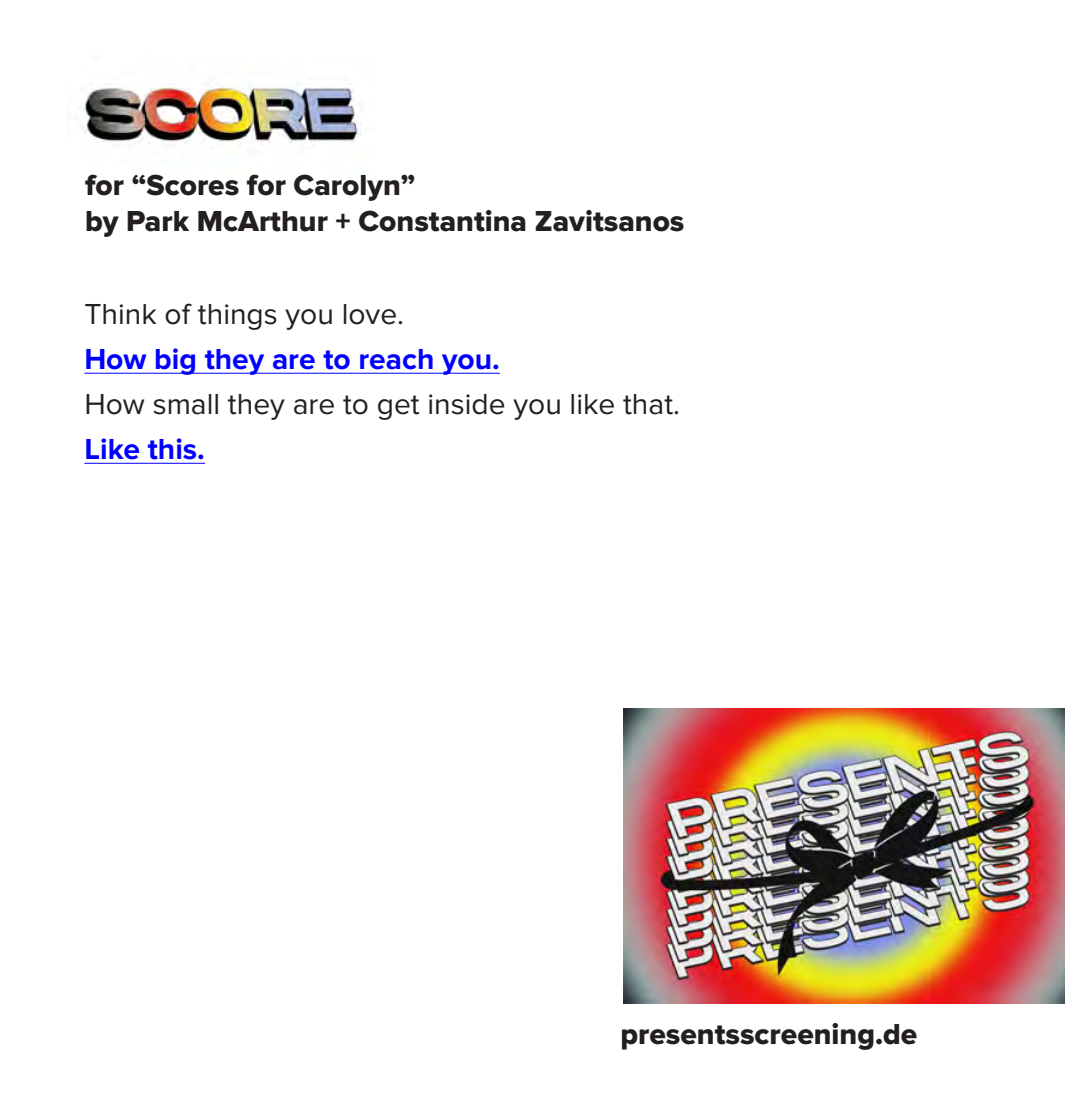
<style>
.page{position:relative;width:1065px;height:1117px;background:#fff}
.page>*{position:absolute;margin:0;border:0;box-sizing:border-box;transform-origin:0 0}
.t1{font:30px/36px "Proxima Nova Extrabld";color:#231f20}
.t2{font:30px "Proxima Nova";color:#231f20}
.t3{font:700 30px "Proxima Nova";color:#00f}
</style>
<div class="page">
<img style="left:624px;top:708px;width:440px;height:295px">
<img style="left:78px;top:82px;width:284px;height:71px">
<hr style="left:84px;top:373px;width:416px;height:1px;background:#00f">
<hr style="left:84px;top:463px;width:121px;height:1px;background:#00f">
<p class="t1" style="left:85px;top:168px;width:601px">for “Scores for Carolyn”<br>by Park McArthur + Constantina Zavitsanos</p>
<p class="t2" style="left:84px;top:297px;width:321px">Think of things you love.</p>
<p class="t3" style="left:84px;top:342px;width:417px">How big they are to reach you.</p>
<p class="t2" style="left:84px;top:387px;width:597px">How small they are to get inside you like that.</p>
<p class="t3" style="left:84px;top:432px;width:122px">Like this.</p>
<p class="t1" style="left:620px;top:1016px;width:298px">presentsscreening.de</p>
</div>
